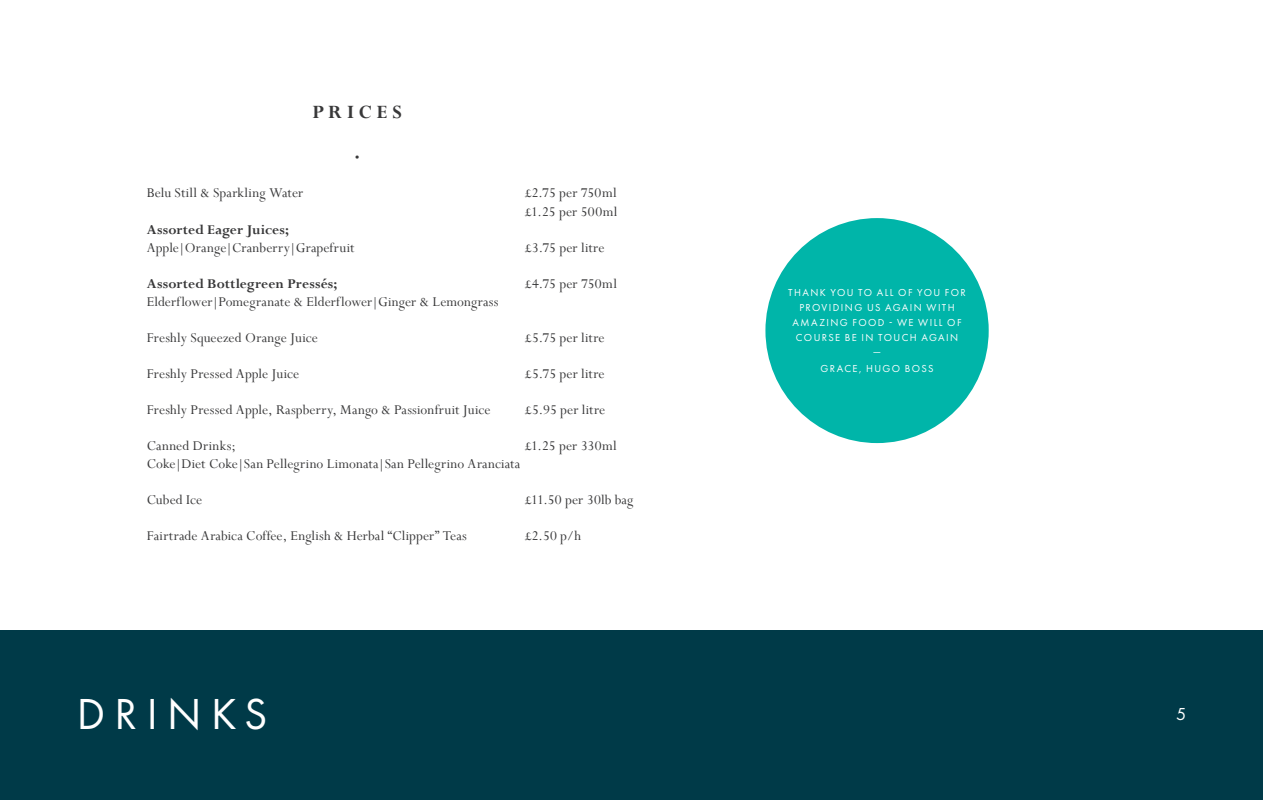
<style>
.page{position:relative;width:1263px;height:800px;background:#fff}
.page>*{position:absolute;margin:0;border:0;box-sizing:border-box;transform-origin:0 0}
.t1{font:45px "Futura PT";letter-spacing:.21em;color:#fff}
.Food_title{font:700 21px "Perpetua";letter-spacing:.23em;color:#383839}
.t2{font:18px "Futura PT";color:#fff}
.Wine_price{font:15px "Perpetua";letter-spacing:.01em;color:#383839}
.Wine_price-2{font:700 15px "Perpetua";letter-spacing:.01em;color:#383839}
.Food_price{font:15px "Myriad Pro";color:#383839}
.Flash_quote{font:10.5px/15px "Futura PT";letter-spacing:.135em;color:#fff;text-align:center}
</style>
<div class="page">
<div style="left:0;top:629px;width:1263px;height:170px;background:#003a48"></div>
<div style="left:765px;top:218px;width:224px;height:225px;background:#00b5a9;border-radius:50%"></div>
<p class="Food_title" style="left:312px;top:98px;width:91px">PRICES</p>
<p class="Food_price" style="left:355px;top:147px;width:6px">•</p>
<p class="Wine_price" style="left:147px;top:184px;width:158px">Belu Still &amp; Sparkling Water</p>
<p class="Wine_price" style="left:525px;top:184px;width:93px">£2.75 per 750ml</p>
<p class="Wine_price" style="left:525px;top:202px;width:94px">£1.25 per 500ml</p>
<p class="Wine_price-2" style="left:147px;top:220px;width:144px">Assorted Eager Juices;</p>
<p class="Wine_price" style="left:147px;top:238px;width:209px">Apple|Orange|Cranberry|Grapefruit</p>
<p class="Wine_price" style="left:525px;top:238px;width:81px">£3.75 per litre</p>
<p class="Wine_price-2" style="left:147px;top:274px;width:192px">Assorted Bottlegreen Pressés;</p>
<p class="Wine_price" style="left:525px;top:274px;width:94px">£4.75 per 750ml</p>
<p class="Wine_price" style="left:147px;top:292px;width:353px">Elderflower|Pomegranate &amp; Elderflower|Ginger &amp; Lemongrass</p>
<p class="Wine_price" style="left:147px;top:328px;width:173px">Freshly Squeezed Orange Juice</p>
<p class="Wine_price" style="left:525px;top:328px;width:81px">£5.75 per litre</p>
<p class="Wine_price" style="left:147px;top:364px;width:154px">Freshly Pressed Apple Juice</p>
<p class="Wine_price" style="left:525px;top:364px;width:81px">£5.75 per litre</p>
<p class="Wine_price" style="left:147px;top:400px;width:345px">Freshly Pressed Apple, Raspberry, Mango &amp; Passionfruit Juice</p>
<p class="Wine_price" style="left:525px;top:400px;width:82px">£5.95 per litre</p>
<p class="Wine_price" style="left:147px;top:436px;width:91px">Canned Drinks;</p>
<p class="Wine_price" style="left:525px;top:436px;width:94px">£1.25 per 330ml</p>
<p class="Wine_price" style="left:147px;top:454px;width:375px">Coke|Diet Coke|San Pellegrino Limonata|San Pellegrino Aranciata</p>
<p class="Wine_price" style="left:147px;top:490px;width:57px">Cubed Ice</p>
<p class="Wine_price" style="left:525px;top:490px;width:110px">£11.50 per 30lb bag</p>
<p class="Wine_price" style="left:147px;top:526px;width:322px">Fairtrade Arabica Coffee, English &amp; Herbal “Clipper” Teas</p>
<p class="Wine_price" style="left:525px;top:526px;width:58px">£2.50 p/h</p>
<p class="t1" style="left:77px;top:687px;width:192px">DRINKS</p>
<p class="Flash_quote" style="left:788px;top:285px;width:179px">THANK YOU TO ALL OF YOU FOR<br>PROVIDING US AGAIN WITH<br>AMAZING FOOD - WE WILL OF<br>COURSE BE IN TOUCH AGAIN<br>—<br>GRACE, HUGO BOSS</p>
<p class="t2" style="left:1176px;top:703px;width:12px">5</p>
</div>
